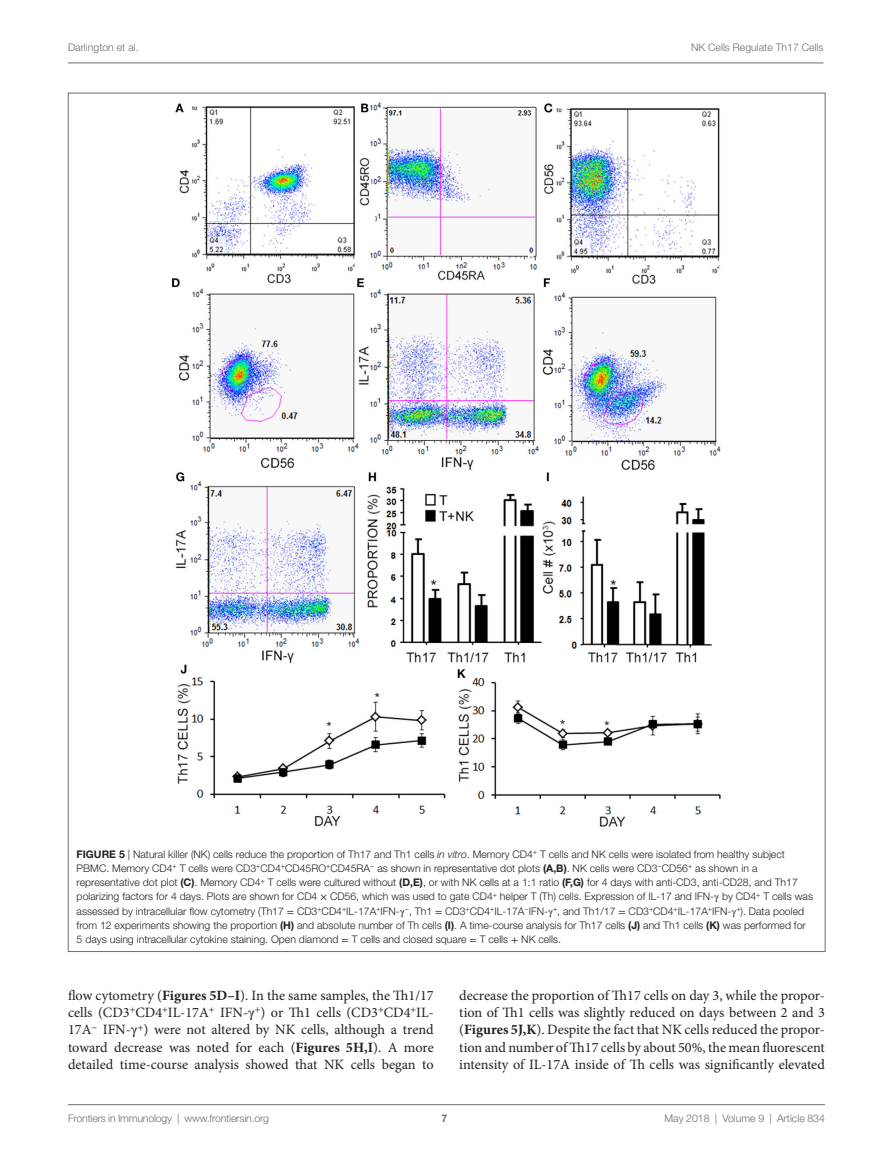
<style>
.page{position:relative;width:893px;height:1170px;background:#fff}
.page>*{position:absolute;margin:0;border:0;box-sizing:border-box;transform-origin:0 0}
.t1{font:14.25px/17.2px "Minion Pro";color:#231f20;text-align:justify}
.t2{font:300 10.5px/14.2px "Helvetica Neue LT Std";color:#231f20}
.t3{font:300 10.5px "Helvetica Neue LT Std";color:#6c6d70}
.t4{font:700 10.5px "Helvetica Neue LT Std";color:#6c6d70}
.s1{font-weight:700}
.s2{font-style:italic}
.s3{font-family:"STIX General";font-weight:400}
.s4{font-family:"STIX General"}
</style>
<div class="page">
<img style="left:172px;top:102px;width:549px;height:725px">
<hr style="left:68px;top:1104px;width:757px;height:1px;background:#6c6d70">
<hr style="left:68px;top:63px;width:755px;height:1px;background:#6c6d70">
<p class="t3" style="left:68px;top:41px;width:72px">Darlington et al.</p>
<p class="t3" style="left:691px;top:41px;width:134px">NK Cells Regulate Th17 Cells</p>
<p class="t2" style="left:77px;top:846px;width:738px"><span class="s1">FIGURE 5</span> | Natural killer (NK) cells reduce the proportion of Th17 and Th1 cells <span class="s2">in vitro</span>. Memory CD4<sup>+</sup> T cells and NK cells were isolated from healthy subject PBMC. Memory CD4<sup>+</sup> T cells were CD3<sup>+</sup>CD4<sup>+</sup>CD45RO<sup>+</sup>CD45RA<sup>−</sup> as shown in representative dot plots <span class="s1">(A,B)</span>. NK cells were CD3<sup>−</sup>CD56<sup>+</sup> as shown in a representative dot plot <span class="s1">(C)</span>. Memory CD4<sup>+</sup> T cells were cultured without <span class="s1">(D,E)</span>, or with NK cells at a 1:1 ratio <span class="s1">(F,G)</span> for 4 days with anti-CD3, anti-CD28, and Th17 polarizing factors for 4 days. Plots are shown for CD4 <span class="s3">×</span> CD56, which was used to gate CD4<sup>+</sup> helper T (Th) cells. Expression of IL-17 and IFN-<span class="s3">γ</span> by CD4<sup>+</sup> T cells was assessed by intracellular flow cytometry (Th17 <span class="s3">=</span> CD3<sup>+</sup>CD4<sup>+</sup>IL-17A<sup>+</sup>IFN-<span class="s3">γ</span><sup>−</sup>, Th1 <span class="s3">=</span> CD3<sup>+</sup>CD4<sup>+</sup>IL-17A<sup>−</sup>IFN-<span class="s3">γ</span><sup>+</sup>, and Th1/17 <span class="s3">=</span> CD3<sup>+</sup>CD4<sup>+</sup>IL-17A<sup>+</sup>IFN-<span class="s3">γ</span><sup>+</sup>). Data pooled from 12 experiments showing the proportion <span class="s1">(H)</span> and absolute number of Th cells <span class="s1">(I)</span>. A time-course analysis for Th17 cells <span class="s1">(J)</span> and Th1 cells <span class="s1">(K)</span> was performed for 5 days using intracellular cytokine staining. Open diamond <span class="s3">=</span> T cells and closed square <span class="s3">=</span> T cells <span class="s3">+</span> NK cells.</p>
<p class="t1" style="left:68px;top:986px;width:367px">flow cytometry (<span class="s1">Figures 5D–I</span>). In the same samples, the Th1/17 cells (CD3<sup>+</sup>CD4<sup>+</sup>IL-17A<sup>+</sup> IFN-<span class="s4">γ</span><sup>+</sup>) or Th1 cells (CD3<sup>+</sup>CD4<sup>+</sup>IL-17A<sup>−</sup> IFN-<span class="s4">γ</span><sup>+</sup>) were not altered by NK cells, although a trend toward decrease was noted for each (<span class="s1">Figures 5H,I</span>). A more detailed time-course analysis showed that NK cells began to</p>
<p class="t1" style="left:459px;top:986px;width:367px">decrease the proportion of Th17 cells on day 3, while the propor&shy;tion of Th1 cells was slightly reduced on days between 2 and 3 (<span class="s1">Figures 5J,K</span>). Despite the fact that NK cells reduced the propor&shy;tion and number of Th17 cells by about 50%, the mean fluorescent intensity of IL-17A inside of Th cells was significantly elevated</p>
<p class="t3" style="left:68px;top:1111px;width:203px">Frontiers in Immunology | www.frontiersin.org</p>
<p class="t3" style="left:665px;top:1111px;width:162px">May 2018 | Volume 9 | Article 834</p>
<p class="t4" style="left:441px;top:1111px;width:7px">7</p>
</div>
